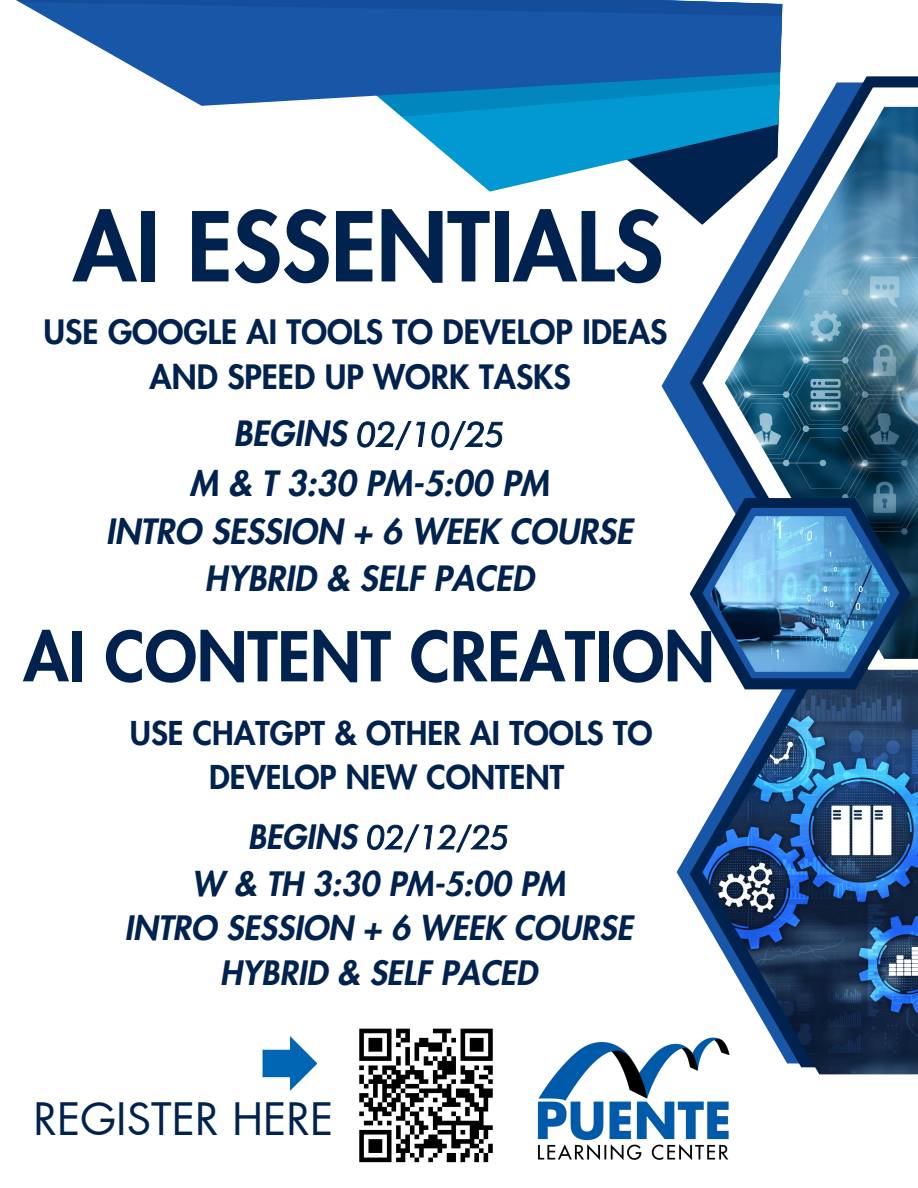
<style>
.page{position:relative;width:918px;height:1188px;background:#fff}
.page>*{position:absolute;margin:0;border:0;box-sizing:border-box;transform-origin:0 0}
.t1{font:800 93.45px "Futura LT Pro";color:#00224f}
.t2{font:800 66.75px "Futura LT Pro";color:#00224f}
.t3{font:43.65px "Futura LT Pro";color:#00224f}
.t4{font:italic 800 34.05px/48.3px "Futura LT Pro";color:#00224f;text-align:center}
.t5{font:italic 800 32.85px/45.5px "Futura LT Pro";color:#00224f;text-align:center}
.t6{font:800 32.85px "Futura LT Pro";color:#00224f}
.t7{font:800 32.1px/43.8px "Futura LT Pro";color:#00224f;text-align:center}
.s1{font-family:"Futura BT";font-weight:400}
</style>
<div class="page">
<svg style="left:662px;top:337px;width:28px;height:98px"></svg>
<svg style="left:690px;top:76px;width:228px;height:380px"></svg>
<svg style="left:702px;top:87px;width:216px;height:583px"></svg>
<img style="left:725px;top:107px;width:193px;height:552px">
<svg style="left:690px;top:828px;width:12px;height:88px"></svg>
<img style="left:702px;top:670px;width:216px;height:404px">
<svg style="left:690px;top:498px;width:221px;height:191px"></svg>
<img style="left:710px;top:516px;width:180px;height:156px">
<svg style="left:675px;top:201px;width:105px;height:26px"></svg>
<svg style="left:416px;top:129px;width:367px;height:72px"></svg>
<svg style="left:411px;top:125px;width:372px;height:4px"></svg>
<svg style="left:63px;top:27px;width:720px;height:98px;fill:#1856a8"></svg>
<svg style="left:16px;top:0;width:767px;height:27px"></svg>
<svg style="left:359px;top:1028px;width:134px;height:135px"></svg>
<img style="left:537px;top:1031px;width:193px;height:128px">
<svg style="left:263px;top:1036px;width:54px;height:55px"></svg>
<h1 class="t1" style="left:73px;top:204px;width:592px">AI ESSENTIALS</h1>
<p class="t6" style="left:44px;top:317px;width:625px">USE GOOGLE AI TOOLS TO DEVELOP IDEAS</p>
<p class="t6" style="left:150px;top:362px;width:423px">AND SPEED UP WORK TASKS</p>
<p class="t4" style="left:106px;top:411px;width:528px">BEGINS <span class="s1">02/10/25<br></span>M &amp; T 3:30 PM-5:00 PM<br>INTRO SESSION + 6 WEEK COURSE<br>HYBRID &amp; SELF PACED</p>
<p class="t2" style="left:23px;top:626px;width:693px">AI CONTENT CREATION</p>
<p class="t7" style="left:130px;top:712px;width:524px">USE CHATGPT &amp; OTHER AI TOOLS TO<br>DEVELOP NEW CONTENT</p>
<p class="t5" style="left:124px;top:816px;width:509px">BEGINS <span class="s1">02/12/25<br></span>W &amp; TH 3:30 PM-5:00 PM<br>INTRO SESSION + 6 WEEK COURSE<br>HYBRID &amp; SELF PACED</p>
<p class="t3" style="left:33px;top:1099px;width:302px">REGISTER HERE</p>
</div>
